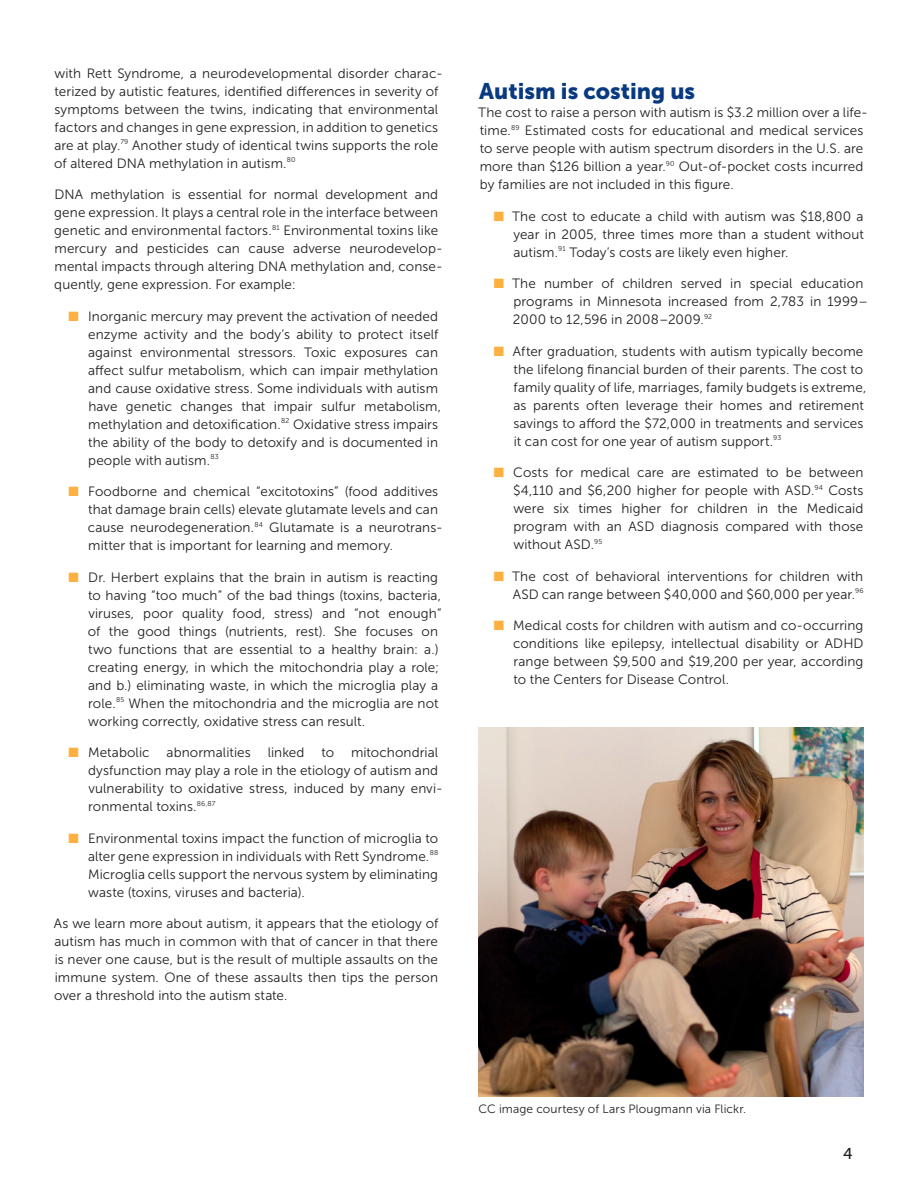
<style>
.page{position:relative;width:918px;height:1188px;background:#fff}
.page>*{position:absolute;margin:0;border:0;box-sizing:border-box;transform-origin:0 0}
.Heading_3{font:22.5px "Museo Sans 900";color:#083981}
.t1{font:15.75px "Museo Sans 500";color:#231f20}
.t2{font:13.5px/18px "Museo Sans 300";letter-spacing:.005em;color:#231f20}
.Caption_credit{font:12px "Museo Sans 300";letter-spacing:.01em;color:#231f20}
.s1{color:#fbb03f}
</style>
<div class="page">
<img style="left:478px;top:728px;width:385px;height:369px">
<p class="t2" style="left:54px;top:64px;width:390px">with Rett Syndrome, a neurodevelopmental disorder charac&shy;terized by autistic features, identified differences in severity of symptoms between the twins, indicating that environmental factors and changes in gene expression, in addition to genetics are at play.<sup>79</sup> Another study of identical twins supports the role of altered DNA methylation in autism.<sup>80</sup></p>
<p class="t2" style="left:54px;top:186px;width:390px">DNA methylation is essential for normal development and gene expression. It plays a central role in the interface between genetic and environmental factors.<sup>81</sup> Environmental toxins like mercury and pesticides can cause adverse neurodevelop&shy;mental impacts through altering DNA methylation and, conse&shy;quently, gene expression. For example:</p>
<p class="t2" style="left:88px;top:307px;width:354px;text-indent:-19px"><span class="s1">■</span> Inorganic mercury may prevent the activation of needed enzyme activity and the body’s ability to protect itself against environmental stressors. Toxic exposures can affect sulfur metabolism, which can impair methylation and cause oxidative stress. Some individuals with autism have genetic changes that impair sulfur metabolism, methylation and detoxification.<sup>82</sup> Oxidative stress impairs the ability of the body to detoxify and is documented in people with autism.<sup>83</sup></p>
<p class="t2" style="left:88px;top:483px;width:356px;text-indent:-19px"><span class="s1">■</span> Foodborne and chemical “excitotoxins” (food additives that damage brain cells) elevate glutamate levels and can cause neurodegeneration.<sup>84</sup> Glutamate is a neurotrans&shy;mitter that is important for learning and memory.</p>
<p class="t2" style="left:88px;top:568px;width:355px;text-indent:-19px"><span class="s1">■</span> Dr. Herbert explains that the brain in autism is reacting to having “too much” of the bad things (toxins, bacteria, viruses, poor quality food, stress) and “not enough” of the good things (nutrients, rest). She focuses on two functions that are essential to a healthy brain: a.) creating energy, in which the mitochondria play a role; and b.) eliminating waste, in which the microglia play a role.<sup>85</sup> When the mitochondria and the microglia are not working correctly, oxidative stress can result.</p>
<p class="t2" style="left:88px;top:744px;width:356px;text-indent:-19px"><span class="s1">■</span> Metabolic abnormalities linked to mitochondrial dysfunction may play a role in the etiology of autism and vulnerability to oxidative stress, induced by many envi&shy;ronmental toxins.<sup>86,87</sup></p>
<p class="t2" style="left:88px;top:829px;width:352px;text-align:justify;text-indent:-19px"><span class="s1">■</span> Environmental toxins impact the function of microglia to alter gene expression in individuals with Rett Syndrome.<sup>88<br></sup>Microglia cells support the nervous system by eliminating waste (toxins, viruses and bacteria).</p>
<p class="t2" style="left:54px;top:915px;width:386px;text-align:justify">As we learn more about autism, it appears that the etiology of autism has much in common with that of cancer in that there is never one cause, but is the result of multiple assaults on the immune system. One of these assaults then tips the person over a threshold into the autism state.</p>
<p class="Heading_3" style="left:479px;top:79px;width:217px">Autism is costing us</p>
<p class="t2" style="left:478px;top:104px;width:391px">The cost to raise a person with autism is $3.2 million over a life&shy;time.<sup>89</sup> Estimated costs for educational and medical services to serve people with autism spectrum disorders in the U.S. are more than $126 billion a year.<sup>90</sup> Out-of-pocket costs incurred by families are not included in this figure.</p>
<p class="t2" style="left:513px;top:207px;width:352px;text-align:justify;text-indent:-20px"><span class="s1">■</span> The cost to educate a child with autism was $18,800 a year in 2005, three times more than a student without autism.<sup>91</sup> Today’s costs are likely even higher.</p>
<p class="t2" style="left:513px;top:275px;width:356px;text-indent:-19px"><span class="s1">■</span> The number of children served in special education programs in Minnesota increased from 2,783 in 1999–<br>2000 to 12,596 in 2008–2009.<sup>92</sup></p>
<p class="t2" style="left:513px;top:342px;width:354px;text-indent:-20px"><span class="s1">■</span> After graduation, students with autism typically become the lifelong financial burden of their parents. The cost to family quality of life, marriages, family budgets is extreme, as parents often leverage their homes and retirement savings to afford the $72,000 in treatments and services it can cost for one year of autism support.<sup>93</sup></p>
<p class="t2" style="left:513px;top:464px;width:352px;text-align:justify;text-indent:-19px"><span class="s1">■</span> Costs for medical care are estimated to be between $4,110 and $6,200 higher for people with ASD.<sup>94</sup> Costs were six times higher for children in the Medicaid program with an ASD diagnosis compared with those without ASD.<sup>95</sup></p>
<p class="t2" style="left:494px;top:567px;width:371px;text-align:right"><span class="s1">■</span> The cost of behavioral interventions for children with<br>ASD can range between $40,000 and $60,000 per year.<sup>96</sup></p>
<p class="t2" style="left:513px;top:617px;width:352px;text-align:justify;text-indent:-19px"><span class="s1">■</span> Medical costs for children with autism and co-occurring conditions like epilepsy, intellectual disability or ADHD range between $9,500 and $19,200 per year, according to the Centers for Disease Control.</p>
<p class="Caption_credit" style="left:478px;top:1103px;width:269px">CC image courtesy of Lars Plougmann via Flickr.</p>
<p class="t1" style="left:843px;top:1145px;width:11px">4</p>
</div>
